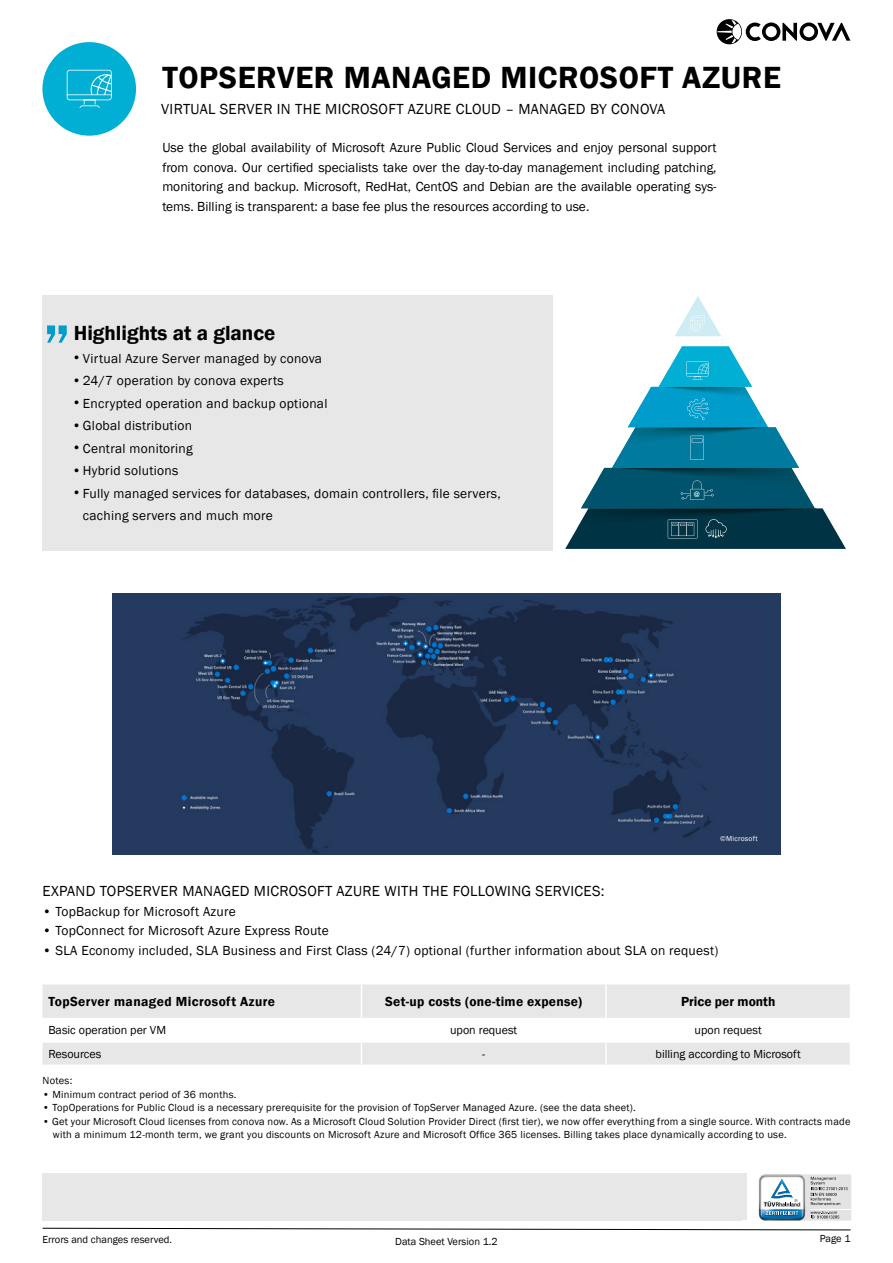
<style>
.page{position:relative;width:893px;height:1263px;background:#fff}
.page>*{position:absolute;margin:0;border:0;box-sizing:border-box;transform-origin:0 0}
.t1{font:600 63px "Franklin Gothic";color:#009dcc;scale:.96 1}
.t2{font:600 31.5px "Franklin Gothic";letter-spacing:.02em;color:#000}
.t3{font:600 21px "Franklin Gothic";color:#000}
.t4{font:15px "Franklin Gothic";letter-spacing:.02em;color:#000}
.t5{font:13.5px/19.5px "Franklin Gothic";letter-spacing:.02em;color:#000;text-align:justify}
.t6{font:600 13.5px "Franklin Gothic";letter-spacing:.02em;color:#000}
.t7{font:600 13.5px "Franklin Gothic";color:#000}
.t8{font:12px "Franklin Gothic";color:#000}
.t9{font:10.5px/13.5px "Franklin Gothic";letter-spacing:.02em;color:#000}
.t10{font:10.5px "Franklin Gothic";color:#000}
.t11{font:8.25px "Franklin Gothic";color:#fff}
.t12{font:7.5px "Franklin Gothic";letter-spacing:.03em;color:#fff}
</style>
<div class="page">
<svg style="left:717px;top:19px;width:133px;height:25px"></svg>
<svg style="left:42px;top:1228px;width:809px;height:2px"></svg>
<svg style="left:758px;top:1174px;width:93px;height:47px"></svg>
<div style="left:43px;top:296px;width:510px;height:255px;background:#e7e7e7"></div>
<div style="left:43px;top:1173px;width:704px;height:47px;background:#e7e7e7"></div>
<div style="left:42px;top:42px;width:94px;height:94px;background:#00afd3;border-radius:50%"></div>
<svg style="left:67px;top:70px;width:45px;height:38px"></svg>
<svg style="left:43px;top:984px;width:807px;height:80px;fill:#e7e7e7"></svg>
<hr style="left:361px;top:984px;width:1px;height:34px;background:#fff">
<hr style="left:605px;top:984px;width:2px;height:34px;background:#fff">
<hr style="left:43px;top:1018px;width:318px;height:1px;background:#fff">
<hr style="left:361px;top:1018px;width:245px;height:1px;background:#fff">
<hr style="left:606px;top:1018px;width:245px;height:1px;background:#fff">
<hr style="left:605px;top:1019px;width:2px;height:22px;background:#fff">
<hr style="left:43px;top:1041px;width:318px;height:2px;background:#fff">
<hr style="left:361px;top:1041px;width:245px;height:2px;background:#fff">
<svg style="left:361px;top:1019px;width:1px;height:45px"></svg>
<hr style="left:606px;top:1041px;width:245px;height:2px;background:#fff">
<hr style="left:605px;top:1043px;width:2px;height:21px;background:#fff">
<div style="left:42px;top:1174px;width:700px;height:46px;background:#e7e7e7"></div>
<svg style="left:565px;top:346px;width:281px;height:203px"></svg>
<img style="left:113px;top:593px;width:667px;height:261px">
<svg style="left:675px;top:296px;width:46px;height:41px"></svg>
<p class="t2" style="left:162px;top:58px;width:620px">TOPSERVER MANAGED MICROSOFT AZURE</p>
<p class="t4" style="left:161px;top:99px;width:506px">VIRTUAL SERVER IN THE MICROSOFT AZURE CLOUD – MANAGED BY CONOVA</p>
<p class="t5" style="left:162px;top:138px;width:556px">Use the global availability of Microsoft Azure Public Cloud Services and enjoy personal support from conova. Our certified specialists take over the day-to-day management including patching, monitoring and backup. Microsoft, RedHat, CentOS and Debian are the available operating sys&shy;tems. Billing is transparent: a base fee plus the resources according to use.</p>
<h1 class="t1" style="left:44px;top:274px;width:29px">„</h1>
<h3 class="t3" style="left:74px;top:320px;width:203px">Highlights at a glance</h3>
<p class="t5" style="left:72px;top:349px;width:251px">•Virtual Azure Server managed by conova</p>
<p class="t5" style="left:72px;top:371px;width:213px">•24/7 operation by conova experts</p>
<p class="t5" style="left:72px;top:394px;width:257px">•Encrypted operation and backup optional</p>
<p class="t5" style="left:72px;top:416px;width:121px">•Global distribution</p>
<p class="t5" style="left:72px;top:439px;width:122px">•Central monitoring</p>
<p class="t5" style="left:72px;top:461px;width:107px">•Hybrid solutions</p>
<p class="t5" style="left:72px;top:484px;width:430px">•Fully managed services for databases, domain controllers, file servers,</p>
<p class="t5" style="left:83px;top:506px;width:191px">caching servers and much more</p>
<p class="t11" style="left:694px;top:489px;width:8px">@</p>
<p class="t12" style="left:720px;top:833px;width:39px">©Microsoft</p>
<p class="t4" style="left:43px;top:882px;width:564px">EXPAND TOPSERVER MANAGED MICROSOFT AZURE WITH THE FOLLOWING SERVICES:</p>
<p class="t5" style="left:43px;top:902px;width:195px">• TopBackup for Microsoft Azure</p>
<p class="t5" style="left:43px;top:921px;width:288px">• TopConnect for Microsoft Azure Express Route</p>
<p class="t5" style="left:43px;top:941px;width:677px">• SLA Economy included, SLA Business and First Class (24/7) optional (further information about SLA on request)</p>
<p class="t6" style="left:48px;top:993px;width:228px">TopServer managed Microsoft Azure</p>
<p class="t6" style="left:385px;top:993px;width:198px">Set-up costs (one-time expense)</p>
<p class="t7" style="left:681px;top:993px;width:96px">Price per month</p>
<p class="t8" style="left:48px;top:1023px;width:119px">Basic operation per VM</p>
<p class="t8" style="left:450px;top:1023px;width:69px">upon request</p>
<p class="t8" style="left:695px;top:1023px;width:69px">upon request</p>
<p class="t8" style="left:48px;top:1046px;width:54px">Resources</p>
<p class="t8" style="left:482px;top:1046px;width:4px">-</p>
<p class="t8" style="left:656px;top:1046px;width:147px">billing according to Microsoft</p>
<p class="t9" style="left:43px;top:1074px;width:31px">Notes:</p>
<p class="t9" style="left:43px;top:1088px;width:196px">• Minimum contract period of 36 months.</p>
<p class="t9" style="left:43px;top:1101px;width:595px">• TopOperations for Public Cloud is a necessary prerequisite for the provision of TopServer Managed Azure. (see the data sheet).</p>
<p class="t9" style="left:53px;top:1115px;width:799px;text-indent:-10px">• Get your Microsoft Cloud licenses from conova now. As a Microsoft Cloud Solution Provider Direct (first tier), we now offer everything from a single source. With contracts made with a minimum 12-month term, we grant you discounts on Microsoft Azure and Microsoft Office 365 licenses. Billing takes place dynamically according to use.</p>
<p class="t10" style="left:42px;top:1233px;width:131px">Errors and changes reserved.</p>
<p class="t10" style="left:395px;top:1235px;width:104px">Data Sheet Version 1.2</p>
<p class="t9" style="left:820px;top:1231px;width:32px">Page 1</p>
</div>
